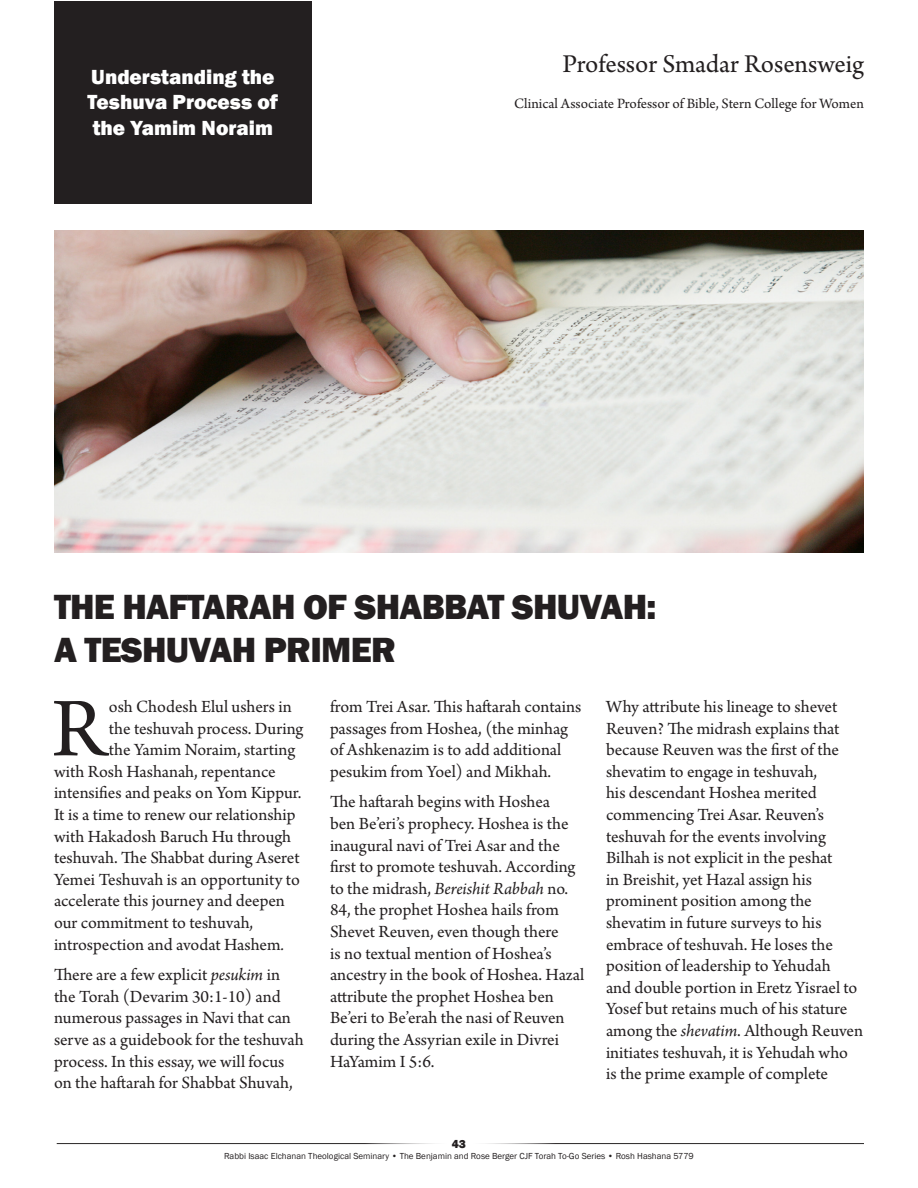
<style>
.page{position:relative;width:918px;height:1188px;background:#fff}
.page>*{position:absolute;margin:0;border:0;box-sizing:border-box;transform-origin:0 0}
.Opening_Paragraph{font:87.9px "Arno Pro";color:#231f20}
.Article_Title{font:800 36px "Franklin Gothic";letter-spacing:-.02em;color:#231f20}
.Endnotes{font:27px "Arno Pro";letter-spacing:-.005em;color:#231f20}
.t1{font:800 21px/25.2px "Franklin Gothic";color:#fff}
.Paragraph{font:18px/21.6px "Arno Pro";color:#231f20}
.Opening_Paragraph-2{font:18px "Arno Pro";color:#231f20}
.Endnotes-2{font:15px "Arno Pro";color:#231f20}
.t2{font:800 12px "Franklin Gothic";color:#231f20}
.t3{font:9px "Franklin Gothic";color:#231f20}
.s1{font-style:italic}
</style>
<div class="page">
<hr style="left:465px;top:1143px;width:399px;height:1px;background:#231f20">
<hr style="left:57px;top:1143px;width:398px;height:1px;background:#231f20">
<img style="left:54px;top:231px;width:810px;height:322px">
<div style="left:54px;top:1px;width:258px;height:202px;background:#231f20"></div>
<p class="t1" style="left:88px;top:65px;width:192px">Understanding the<br>Teshuva Process of</p>
<p class="t1" style="left:93px;top:115px;width:182px">the Yamim Noraim</p>
<p class="Endnotes" style="left:562px;top:49px;width:303px">Professor Smadar Rosensweig</p>
<p class="Endnotes-2" style="left:514px;top:95px;width:351px">Clinical Associate Professor of Bible, Stern College for Women</p>
<p class="Article_Title" style="left:54px;top:584px;width:604px">THE HAFTARAH OF SHABBAT SHUVAH:</p>
<p class="Article_Title" style="left:54px;top:627px;width:343px">A TESHUVAH PRIMER</p>
<p class="Opening_Paragraph" style="left:52px;top:679px;width:55px">R</p>
<p class="Opening_Paragraph-2" style="left:109px;top:696px;width:184px">osh Chodesh Elul ushers in</p>
<p class="Opening_Paragraph-2" style="left:109px;top:718px;width:196px">the teshuvah process. During</p>
<p class="Opening_Paragraph-2" style="left:109px;top:740px;width:188px">the Yamim Noraim, starting</p>
<p class="Opening_Paragraph-2" style="left:54px;top:761px;width:223px">with Rosh Hashanah, repentance</p>
<p class="Opening_Paragraph-2" style="left:54px;top:783px;width:249px">intensifies and peaks on Yom Kippur.</p>
<p class="Opening_Paragraph-2" style="left:54px;top:804px;width:243px">It is a time to renew our relationship</p>
<p class="Opening_Paragraph-2" style="left:54px;top:826px;width:239px">with Hakadosh Baruch Hu through</p>
<p class="Opening_Paragraph-2" style="left:54px;top:848px;width:247px">teshuvah. The Shabbat during Aseret</p>
<p class="Opening_Paragraph-2" style="left:54px;top:869px;width:247px">Yemei Teshuvah is an opportunity to</p>
<p class="Opening_Paragraph-2" style="left:54px;top:891px;width:232px">accelerate this journey and deepen</p>
<p class="Opening_Paragraph-2" style="left:54px;top:912px;width:201px">our commitment to teshuvah,</p>
<p class="Opening_Paragraph-2" style="left:54px;top:934px;width:232px">introspection and avodat Hashem<span class="s1">.</span></p>
<p class="Paragraph" style="left:54px;top:965px;width:251px">There are a few explicit <span class="s1">pesukim</span> in the Torah (Devarim 30:1-10) and numerous passages in Navi that can serve as a guidebook for the teshuvah process. In this essay, we will focus on the haftarah for Shabbat Shuvah,</p>
<p class="Paragraph" style="left:330px;top:697px;width:253px">from Trei Asar. This haftarah contains passages from Hoshea, (the minhag of Ashkenazim is to add additional pesukim from Yoel) and Mikhah.</p>
<p class="Paragraph" style="left:330px;top:792px;width:256px">The haftarah begins with Hoshea<br>ben Be’eri’s prophecy. Hoshea is the inaugural navi of Trei Asar and the first to promote teshuvah. According to the midrash, <span class="s1">Bereishit Rabbah</span> no.<br>84, the prophet Hoshea hails from Shevet Reuven, even though there<br>is no textual mention of Hoshea’s ancestry in the book of Hoshea. Hazal attribute the prophet Hoshea ben Be’eri to Be’erah the nasi of Reuven during the Assyrian exile in Divrei HaYamim I 5:6.</p>
<p class="Paragraph" style="left:606px;top:697px;width:259px">Why attribute his lineage to shevet Reuven? The midrash explains that because Reuven was the first of the shevatim to engage in teshuvah,<br>his descendant Hoshea merited commencing Trei Asar. Reuven’s teshuvah for the events involving Bilhah is not explicit in the peshat<br>in Breishit, yet Hazal assign his prominent position among the shevatim in future surveys to his embrace of teshuvah. He loses the position of leadership to Yehudah<br>and double portion in Eretz Yisrael to Yosef but retains much of his stature among the <span class="s1">shevatim</span>. Although Reuven initiates teshuvah, it is Yehudah who is the prime example of complete</p>
<p class="t2" style="left:452px;top:1137px;width:16px">43</p>
<p class="t3" style="left:224px;top:1151px;width:471px">Rabbi Isaac Elchanan Theological Seminary • The Benjamin and Rose Berger CJF Torah To-Go Series • Rosh Hashana 5779</p>
</div>
